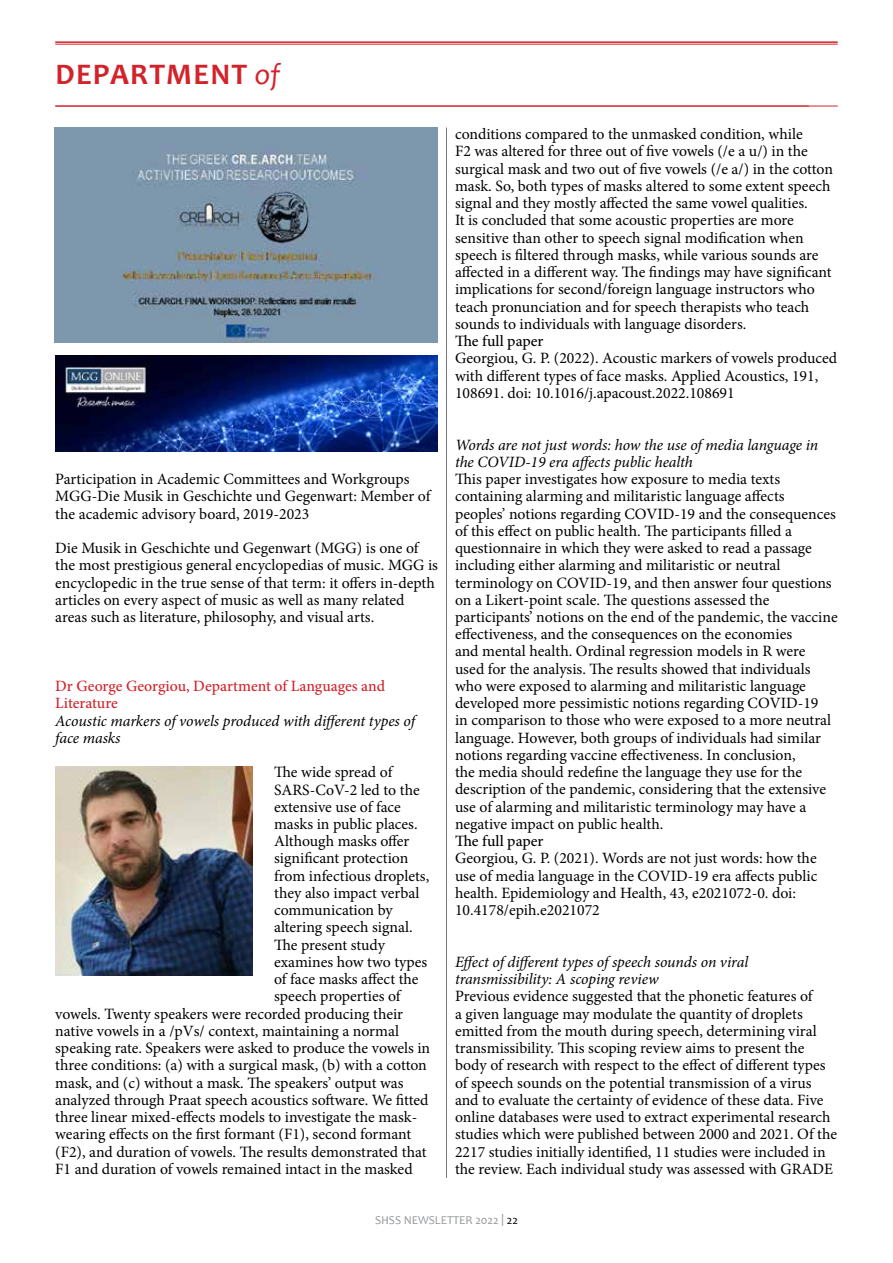
<style>
.page{position:relative;width:893px;height:1263px;background:#fff}
.page>*{position:absolute;margin:0;border:0;box-sizing:border-box;transform-origin:0 0}
.t1{font:700 30px "Candara";letter-spacing:.04em;color:#d2232a}
.t2{font:15.75px/17.2px "Minion Pro";color:#000}
.t3{font:italic 15.75px/17.2px "Minion Pro";letter-spacing:-.01em;color:#000}
.t4{font:500 15.75px/17.2px "Minion Pro";color:#d2232a}
.t5{font:500 15.75px "Minion Pro";letter-spacing:.005em;color:#000}
.t6{font:12px "Candara";color:#939598}
.s1{font-weight:400;font-style:italic}
.s2{color:#000}
</style>
<div class="page">
<hr style="left:446px;top:128px;width:1px;height:1050px;background:#77787b">
<hr style="left:55px;top:41px;width:783px;height:2px;background:#d2232a">
<hr style="left:55px;top:44px;width:783px;height:1px;background:#d2232a">
<hr style="left:55px;top:106px;width:783px;height:1px;background:#d2232a">
<img style="left:55px;top:128px;width:383px;height:215px">
<img style="left:55px;top:356px;width:383px;height:95px">
<img style="left:55px;top:767px;width:198px;height:209px">
<h1 class="t1" style="left:55px;top:56px;width:226px">DEPARTMENT <span class="s1">of</span></h1>
<p class="t2" style="left:55px;top:470px;width:377px">Participation in Academic Committees and Workgroups<br>MGG-Die Musik in Geschichte und Gegenwart: Member of the academic advisory board, 2019-2023</p>
<p class="t2" style="left:55px;top:539px;width:384px">Die Musik in Geschichte und Gegenwart (MGG) is one of the most prestigious general encyclopedias of music. MGG is encyclopedic in the true sense of that term: it offers in-depth articles on every aspect of music as well as many related areas such as literature, philosophy, and visual arts.</p>
<p class="t4" style="left:55px;top:677px;width:331px">Dr George Georgiou, Department of Languages and<br>Literature</p>
<p class="t3" style="left:55px;top:712px;width:361px">Acoustic markers of vowels produced with different types of face masks</p>
<p class="t2" style="left:274px;top:764px;width:120px">The wide spread of</p>
<p class="t2" style="left:274px;top:781px;width:147px">SARS-CoV-2 led to the</p>
<p class="t2" style="left:274px;top:798px;width:128px">extensive use of face</p>
<p class="t2" style="left:274px;top:815px;width:145px">masks in public places.</p>
<p class="t2" style="left:274px;top:833px;width:137px">Although masks offer</p>
<p class="t2" style="left:274px;top:850px;width:136px">significant protection</p>
<p class="t2" style="left:274px;top:867px;width:157px">from infectious droplets,</p>
<p class="t2" style="left:274px;top:884px;width:147px">they also impact verbal</p>
<p class="t2" style="left:274px;top:902px;width:120px">communication by</p>
<p class="t2" style="left:274px;top:919px;width:140px">altering speech signal.</p>
<p class="t2" style="left:274px;top:936px;width:112px">The present study</p>
<p class="t2" style="left:274px;top:953px;width:155px">examines how two types</p>
<p class="t2" style="left:274px;top:971px;width:146px">of face masks affect the</p>
<p class="t2" style="left:274px;top:988px;width:128px">speech properties of</p>
<p class="t2" style="left:55px;top:1005px;width:349px">vowels. Twenty speakers were recorded producing their</p>
<p class="t2" style="left:55px;top:1022px;width:345px">native vowels in a /pVs/ context, maintaining a normal</p>
<p class="t2" style="left:55px;top:1040px;width:376px">speaking rate. Speakers were asked to produce the vowels in</p>
<p class="t2" style="left:55px;top:1057px;width:373px">three conditions: (a) with a surgical mask, (b) with a cotton</p>
<p class="t2" style="left:55px;top:1074px;width:350px">mask, and (c) without a mask. The speakers’ output was</p>
<p class="t2" style="left:55px;top:1091px;width:375px">analyzed through Praat speech acoustics software. We fitted</p>
<p class="t2" style="left:55px;top:1108px;width:363px">three linear mixed-effects models to investigate the mask-</p>
<p class="t2" style="left:55px;top:1126px;width:357px">wearing effects on the first formant (F1), second formant</p>
<p class="t2" style="left:55px;top:1143px;width:373px">(F2), and duration of vowels. The results demonstrated that</p>
<p class="t2" style="left:55px;top:1160px;width:359px">F1 and duration of vowels remained intact in the masked</p>
<p class="t2" style="left:455px;top:125px;width:379px">conditions compared to the unmasked condition, while<br>F2 was altered for three out of five vowels (/e a u/) in the surgical mask and two out of five vowels (/e a/) in the cotton mask. So, both types of masks altered to some extent speech signal and they mostly affected the same vowel qualities.<br>It is concluded that some acoustic properties are more sensitive than other to speech signal modification when speech is filtered through masks, while various sounds are affected in a different way. The findings may have significant implications for second/foreign language instructors who teach pronunciation and for speech therapists who teach sounds to individuals with language disorders.</p>
<p class="t5" style="left:455px;top:330px;width:90px">The full paper</p>
<p class="t2" style="left:455px;top:350px;width:384px">Georgiou, G. P. (2022). Acoustic markers of vowels produced with different types of face masks. Applied Acoustics, 191,<br>108691. doi: 10.1016/j.apacoust.2022.108691</p>
<p class="t3" style="left:455px;top:436px;width:365px">Words are not just words: how the use of media language in the COVID-19 era affects public health</p>
<p class="t2" style="left:455px;top:470px;width:384px">This paper investigates how exposure to media texts containing alarming and militaristic language affects peoples’ notions regarding COVID-19 and the consequences of this effect on public health. The participants filled a questionnaire in which they were asked to read a passage including either alarming and militaristic or neutral terminology on COVID-19, and then answer four questions on a Likert-point scale. The questions assessed the participants’ notions on the end of the pandemic, the vaccine effectiveness, and the consequences on the economies<br>and mental health. Ordinal regression models in R were used for the analysis. The results showed that individuals who were exposed to alarming and militaristic language developed more pessimistic notions regarding COVID-19<br>in comparison to those who were exposed to a more neutral language. However, both groups of individuals had similar notions regarding vaccine effectiveness. In conclusion,<br>the media should redefine the language they use for the description of the pandemic, considering that the extensive use of alarming and militaristic terminology may have a negative impact on public health.</p>
<p class="t5" style="left:455px;top:830px;width:90px">The full paper</p>
<p class="t2" style="left:455px;top:850px;width:364px">Georgiou, G. P. (2021). Words are not just words: how the use of media language in the COVID-19 era affects public health. Epidemiology and Health, 43, e2021072-0. doi:<br>10.4178/epih.e2021072</p>
<p class="t3" style="left:455px;top:953px;width:295px">Effect of different types of speech sounds on viral transmissibility: A scoping review</p>
<p class="t2" style="left:455px;top:988px;width:384px">Previous evidence suggested that the phonetic features of<br>a given language may modulate the quantity of droplets emitted from the mouth during speech, determining viral transmissibility. This scoping review aims to present the body of research with respect to the effect of different types of speech sounds on the potential transmission of a virus and to evaluate the certainty of evidence of these data. Five online databases were used to extract experimental research studies which were published between 2000 and 2021. Of the 2217 studies initially identified, 11 studies were included in the review. Each individual study was assessed with GRADE</p>
<p class="t6" style="left:375px;top:1212px;width:144px">SHSS NEWSLETTER 2022 | <span class="s2">22</span></p>
</div>
